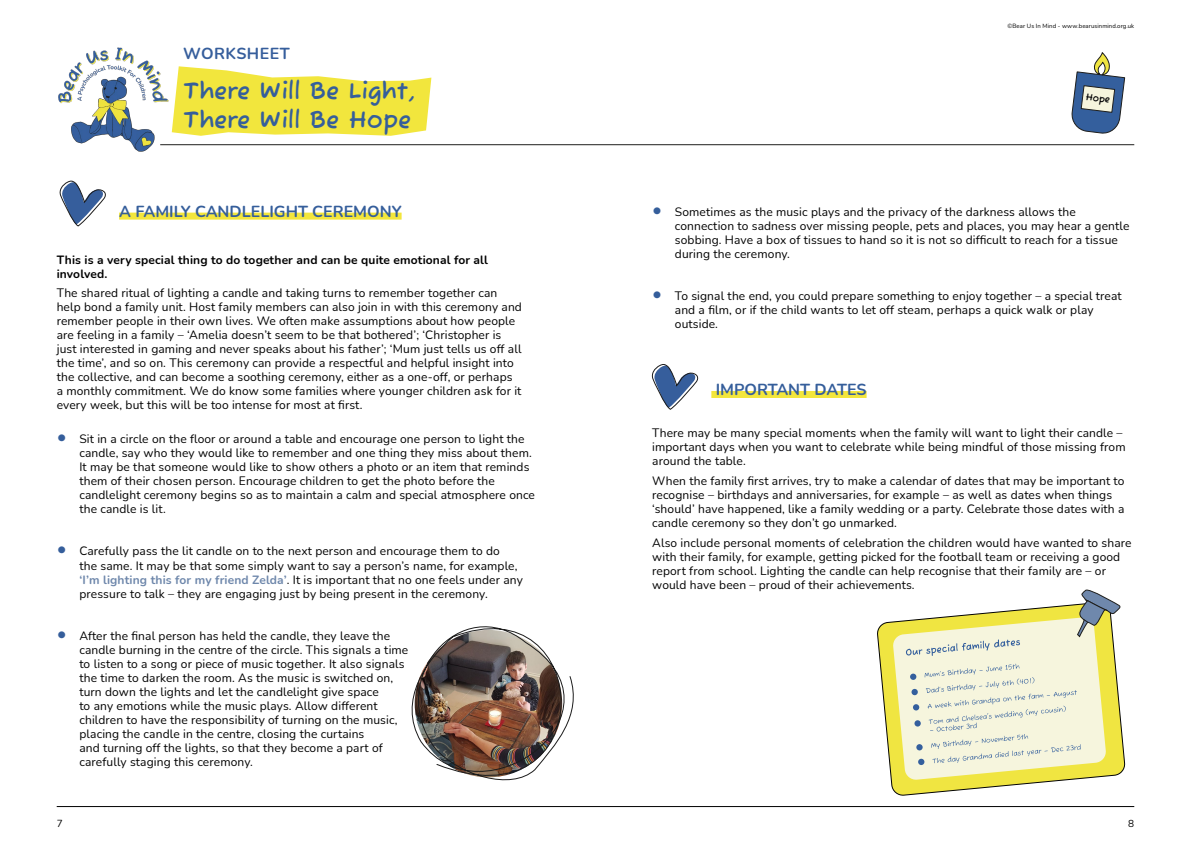
<style>
.page{position:relative;width:1191px;height:842px;background:#fff}
.page>*{position:absolute;margin:0;border:0;box-sizing:border-box;transform-origin:0 0}
.t1{font:700 24px/28.8px "Fuzzy Bubbles";color:#355e9b}
.t2{font:700 16px "Nunito";color:#355e9b}
.t3{font:700 16px "Nunito";letter-spacing:.03em;color:#365e9c}
.t4{font:12px/14px "Nunito";letter-spacing:.01em;color:#000}
.t5{font:700 12px/14px "Nunito";letter-spacing:.01em;color:#000}
.t6{font:10px "Nunito";color:#000}
.t7{font:700 9.6px "Fuzzy Bubbles";color:#020203}
.t8{font:6px "Nunito";letter-spacing:.01em;color:#000}
.s1{font-weight:700;font-size:19px;color:#355e9b}
.s2{font-weight:700;color:#6e87ab}
</style>
<div class="page">
<hr style="left:57px;top:806px;width:1077px;height:1px;background:#000">
<img style="left:58px;top:47px;width:112px;height:105px">
<hr style="left:160px;top:145px;width:974px;height:1px;background:#1e1e1c">
<svg style="left:59px;top:181px;width:47px;height:45px"></svg>
<svg style="left:651px;top:364px;width:47px;height:46px"></svg>
<svg style="left:172px;top:66px;width:259px;height:70px"></svg>
<div style="left:119px;top:213px;width:282px;height:7px;background:#f3e63c"></div>
<div style="left:711px;top:391px;width:155px;height:7px;background:#f3e63c"></div>
<img style="left:383px;top:626px;width:252px;height:182px">
<svg style="left:1071px;top:52px;width:54px;height:82px"></svg>
<svg style="left:877px;top:621px;width:248px;height:175px"></svg>
<svg style="left:892px;top:589px;width:230px;height:191px"></svg>
<h2 class="t3" style="left:183px;top:42px;width:108px">WORKSHEET</h2>
<h1 class="t1" style="left:183px;top:74px;width:234px">There Will Be Light,<br>There Will Be Hope</h1>
<h2 class="t2" style="left:119px;top:200px;width:284px">A FAMILY CANDLELIGHT CEREMONY</h2>
<p class="t5" style="left:57px;top:252px;width:433px">This is a very special thing to do together and can be quite emotional for all involved.</p>
<p class="t4" style="left:57px;top:286px;width:467px">The shared ritual of lighting a candle and taking turns to remember together can help bond a family unit. Host family members can also join in with this ceremony and remember people in their own lives. We often make assumptions about how people are feeling in a family – ‘Amelia doesn’t seem to be that bothered’; ‘Christopher is just interested in gaming and never speaks about his father’; ‘Mum just tells us off all the time’, and so on. This ceremony can provide a respectful and helpful insight into the collective, and can become a soothing ceremony, either as a one-off, or perhaps<br>a monthly commitment. We do know some families where younger children ask for it every week, but this will be too intense for most at first.</p>
<p class="t4" style="left:79px;top:431px;width:457px;text-indent:-23px"><span class="s1">•</span> Sit in a circle on the floor or around a table and encourage one person to light the candle, say who they would like to remember and one thing they miss about them.<br>It may be that someone would like to show others a photo or an item that reminds them of their chosen person. Encourage children to get the photo before the candlelight ceremony begins so as to maintain a calm and special atmosphere once the candle is lit.</p>
<p class="t4" style="left:79px;top:544px;width:445px;text-indent:-23px"><span class="s1">•</span> Carefully pass the lit candle on to the next person and encourage them to do<br>the same. It may be that some simply want to say a person’s name, for example, <span class="s2">‘I’m lighting this for my friend Zelda’</span>. It is important that no one feels under any pressure to talk – they are engaging just by being present in the ceremony.</p>
<p class="t4" style="left:79px;top:628px;width:330px;text-indent:-23px"><span class="s1">•</span> After the final person has held the candle, they leave the candle burning in the centre of the circle. This signals a time to listen to a song or piece of music together. It also signals the time to darken the room. As the music is switched on, turn down the lights and let the candlelight give space<br>to any emotions while the music plays. Allow different children to have the responsibility of turning on the music, placing the candle in the centre, closing the curtains<br>and turning off the lights, so that they become a part of carefully staging this ceremony.</p>
<p class="t8" style="left:1007px;top:22px;width:128px">©Bear Us In Mind - www.bearusinmind.org.uk</p>
<p class="t7" style="left:1086px;top:89px;width:26px;rotate:7deg">Hope</p>
<p class="t4" style="left:675px;top:204px;width:456px;text-indent:-23px"><span class="s1">•</span> Sometimes as the music plays and the privacy of the darkness allows the connection to sadness over missing people, pets and places, you may hear a gentle sobbing. Have a box of tissues to hand so it is not so difficult to reach for a tissue during the ceremony.</p>
<p class="t4" style="left:675px;top:288px;width:448px;text-indent:-23px"><span class="s1">•</span> To signal the end, you could prepare something to enjoy together – a special treat and a film, or if the child wants to let off steam, perhaps a quick walk or play outside.</p>
<h2 class="t2" style="left:715px;top:378px;width:152px">IMPORTANT DATES</h2>
<p class="t4" style="left:652px;top:426px;width:475px">There may be many special moments when the family will want to light their candle – important days when you want to celebrate while being mindful of those missing from around the table.</p>
<p class="t4" style="left:652px;top:473px;width:474px">When the family first arrives, try to make a calendar of dates that may be important to recognise – birthdays and anniversaries, for example – as well as dates when things ‘should’ have happened, like a family wedding or a party. Celebrate those dates with a candle ceremony so they don’t go unmarked.</p>
<p class="t4" style="left:652px;top:535px;width:481px">Also include personal moments of celebration the children would have wanted to share with their family, for example, getting picked for the football team or receiving a good report from school. Lighting the candle can help recognise that their family are – or would have been – proud of their achievements.</p>
<p class="t6" style="left:57px;top:817px;width:7px">7</p>
<p class="t6" style="left:1128px;top:817px;width:7px">8</p>
</div>
